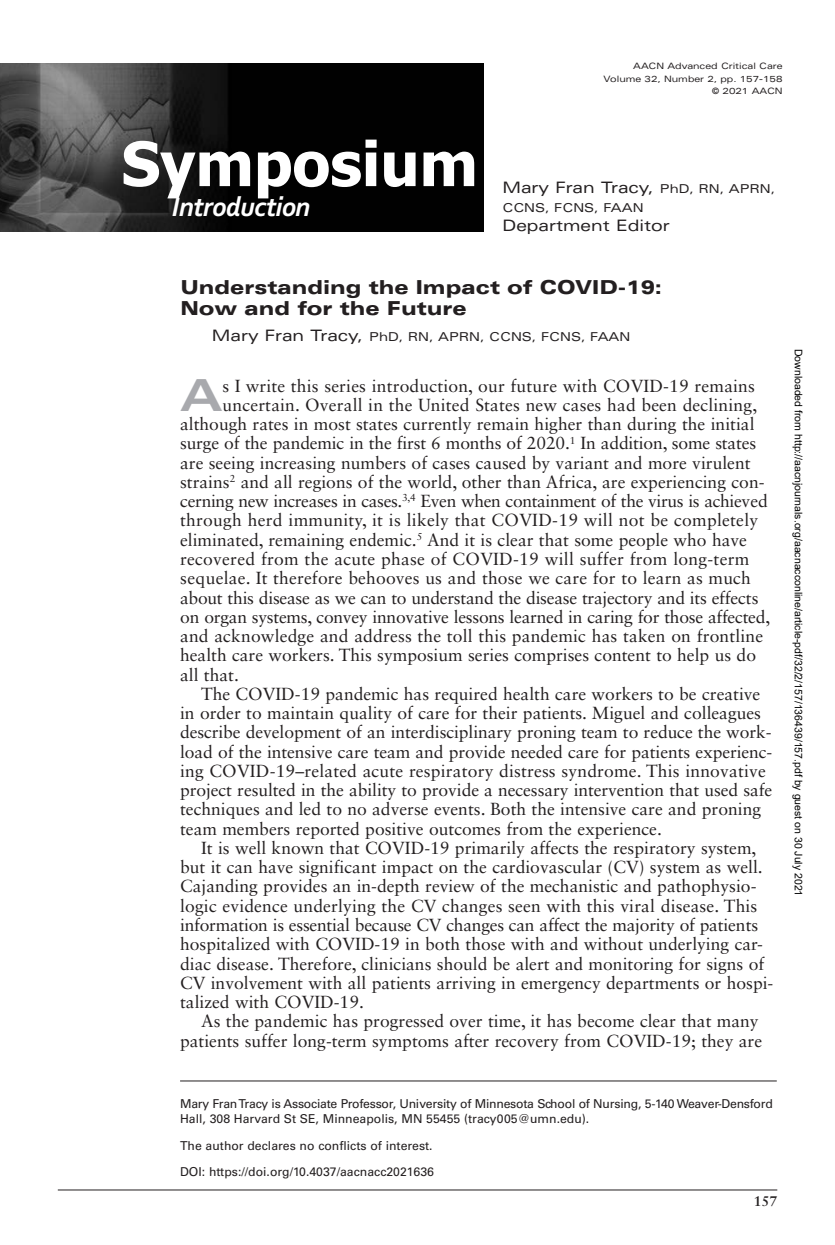
<style>
.page{position:relative;width:835px;height:1245px;background:#fff}
.page>*{position:absolute;margin:0;border:0;box-sizing:border-box;transform-origin:0 0}
.t1{font:700 61.25px "Tahoma";color:#fff}
.t2{font:700 expanded 44.1px "Univers LT Std";color:#a8a9ad}
.t3{font:italic 700 28px "Corbel";letter-spacing:-.025em;color:#fff}
.t4{font:900 expanded 19.25px/21px "Univers LT Std";color:#231f20}
.t5{font:17.5px "Sabon LT Std";color:#231f20}
.t6{font:17.5px "Sabon LT Std";letter-spacing:-.02em;color:#231f20}
.t7{font:expanded 15.75px "Univers LT Std";color:#231f20}
.t8{font:700 14px "Sabon LT Std";color:#231f20}
.t9{font:12.25px/15.8px "Univers LT Std";letter-spacing:-.02em;color:#231f20}
.t10{font:12.25px/26.2px "Univers LT Std";color:#231f20}
.t11{font:expanded 12.25px "Univers LT Std";color:#231f20}
.t12{font:10.5px "Arial";color:#000}
.t13{font:expanded 8.75px/12.2px "Univers LT Std";color:#231f20;text-align:right}
.s1{font-size:12.25px}
.s2{font-size:15.75px}
</style>
<div class="page">
<img style="left:0;top:63px;width:483px;height:168px">
<hr style="left:58px;top:1189px;width:719px;height:1px;background:#231f20">
<hr style="left:180px;top:1080px;width:597px;height:1px;background:#231f20">
<h1 class="t1" style="left:121px;top:140px;width:358px">Symposium</h1>
<h3 class="t3" style="left:172px;top:196px;width:140px">Introduction</h3>
<p class="t13" style="left:603px;top:61px;width:180px">AACN Advanced Critical Care<br>Volume 32, Number 2, pp. 157-158 © 2021 AACN</p>
<p class="t7" style="left:502px;top:181px;width:274px">Mary Fran Tracy, <span class="s1">PhD, RN, APRN,</span></p>
<p class="t11" style="left:502px;top:203px;width:143px">CCNS, FCNS, FAAN</p>
<p class="t7" style="left:502px;top:220px;width:169px">Department Editor</p>
<p class="t4" style="left:180px;top:279px;width:483px">Understanding the Impact of COVID-19:<br>Now and for the Future</p>
<p class="t11" style="left:212px;top:332px;width:420px"><span class="s2">Mary Fran Tracy,</span> PhD, RN, APRN, CCNS, FCNS, FAAN</p>
<h2 class="t2" style="left:180px;top:370px;width:44px">A</h2>
<p class="t5" style="left:223px;top:375px;width:534px">s I write this series introduction, our future with COVID-19 remains</p>
<p class="t5" style="left:223px;top:394px;width:536px">uncertain. Overall in the United States new cases had been declining,</p>
<p class="t5" style="left:180px;top:413px;width:576px">although rates in most states currently remain higher than during the initial</p>
<p class="t5" style="left:180px;top:433px;width:577px">surge of the pandemic in the first 6 months of 2020.<sup>1</sup> In addition, some states</p>
<p class="t5" style="left:180px;top:452px;width:572px">are seeing increasing numbers of cases caused by variant and more virulent</p>
<p class="t5" style="left:180px;top:471px;width:586px">strains<sup>2</sup> and all regions of the world, other than Africa, are experiencing con-</p>
<p class="t6" style="left:180px;top:490px;width:589px">cerning new increases in cases.<sup>3,4</sup> Even when containment of the virus is achieved</p>
<p class="t5" style="left:180px;top:510px;width:579px">through herd immunity, it is likely that COVID-19 will not be completely</p>
<p class="t5" style="left:180px;top:529px;width:568px">eliminated, remaining endemic.<sup>5</sup> And it is clear that some people who have</p>
<p class="t5" style="left:180px;top:548px;width:571px">recovered from the acute phase of COVID-19 will suffer from long-term</p>
<p class="t5" style="left:180px;top:567px;width:572px">sequelae. It therefore behooves us and those we care for to learn as much</p>
<p class="t5" style="left:180px;top:587px;width:580px">about this disease as we can to understand the disease trajectory and its effects</p>
<p class="t5" style="left:180px;top:606px;width:592px">on organ systems, convey innovative lessons learned in caring for those affected,</p>
<p class="t5" style="left:180px;top:625px;width:584px">and acknowledge and address the toll this pandemic has taken on frontline</p>
<p class="t5" style="left:180px;top:644px;width:577px">health care workers. This symposium series comprises content to help us do</p>
<p class="t5" style="left:180px;top:664px;width:60px">all that.</p>
<p class="t5" style="left:201px;top:683px;width:561px">The COVID-19 pandemic has required health care workers to be creative</p>
<p class="t5" style="left:180px;top:702px;width:582px">in order to maintain quality of care for their patients. Miguel and colleagues</p>
<p class="t5" style="left:180px;top:721px;width:593px">describe development of an interdisciplinary proning team to reduce the work-</p>
<p class="t5" style="left:180px;top:741px;width:594px">load of the intensive care team and provide needed care for patients experienc-</p>
<p class="t5" style="left:180px;top:760px;width:587px">ing COVID-19–related acute respiratory distress syndrome. This innovative</p>
<p class="t5" style="left:180px;top:779px;width:594px">project resulted in the ability to provide a necessary intervention that used safe</p>
<p class="t5" style="left:180px;top:798px;width:582px">techniques and led to no adverse events. Both the intensive care and proning</p>
<p class="t5" style="left:180px;top:818px;width:483px">team members reported positive outcomes from the experience.</p>
<p class="t5" style="left:201px;top:837px;width:557px">It is well known that COVID-19 primarily affects the respiratory system,</p>
<p class="t5" style="left:180px;top:856px;width:584px">but it can have significant impact on the cardiovascular (CV) system as well.</p>
<p class="t5" style="left:180px;top:875px;width:578px">Cajanding provides an in-depth review of the mechanistic and pathophysio-</p>
<p class="t5" style="left:180px;top:895px;width:579px">logic evidence underlying the CV changes seen with this viral disease. This</p>
<p class="t5" style="left:180px;top:914px;width:580px">information is essential because CV changes can affect the majority of patients</p>
<p class="t5" style="left:180px;top:933px;width:584px">hospitalized with COVID-19 in both those with and without underlying car-</p>
<p class="t5" style="left:180px;top:952px;width:585px">diac disease. Therefore, clinicians should be alert and monitoring for signs of</p>
<p class="t5" style="left:180px;top:972px;width:595px">CV involvement with all patients arriving in emergency departments or hospi-</p>
<p class="t5" style="left:180px;top:991px;width:185px">talized with COVID-19.</p>
<p class="t5" style="left:201px;top:1010px;width:559px">As the pandemic has progressed over time, it has become clear that many</p>
<p class="t5" style="left:180px;top:1029px;width:583px">patients suffer long-term symptoms after recovery from COVID-19; they are</p>
<p class="t12" style="left:802px;top:349px;width:549px;rotate:90deg">Downloaded from http://aacnjournals.org/aacnacconline/article-pdf/32/2/157/136439/157.pdf by guest on 30 July 2021</p>
<p class="t9" style="left:180px;top:1096px;width:594px">Mary Fran Tracy is Associate Professor, University of Minnesota School of Nursing, 5-140 Weaver-Densford<br>Hall, 308 Harvard St SE, Minneapolis, MN 55455 (tracy005@umn.edu).</p>
<p class="t10" style="left:180px;top:1133px;width:255px">The author declares no conflicts of interest.<br>DOI: https://doi.org/10.4037/aacnacc2021636</p>
<p class="t8" style="left:754px;top:1192px;width:25px">157</p>
</div>
